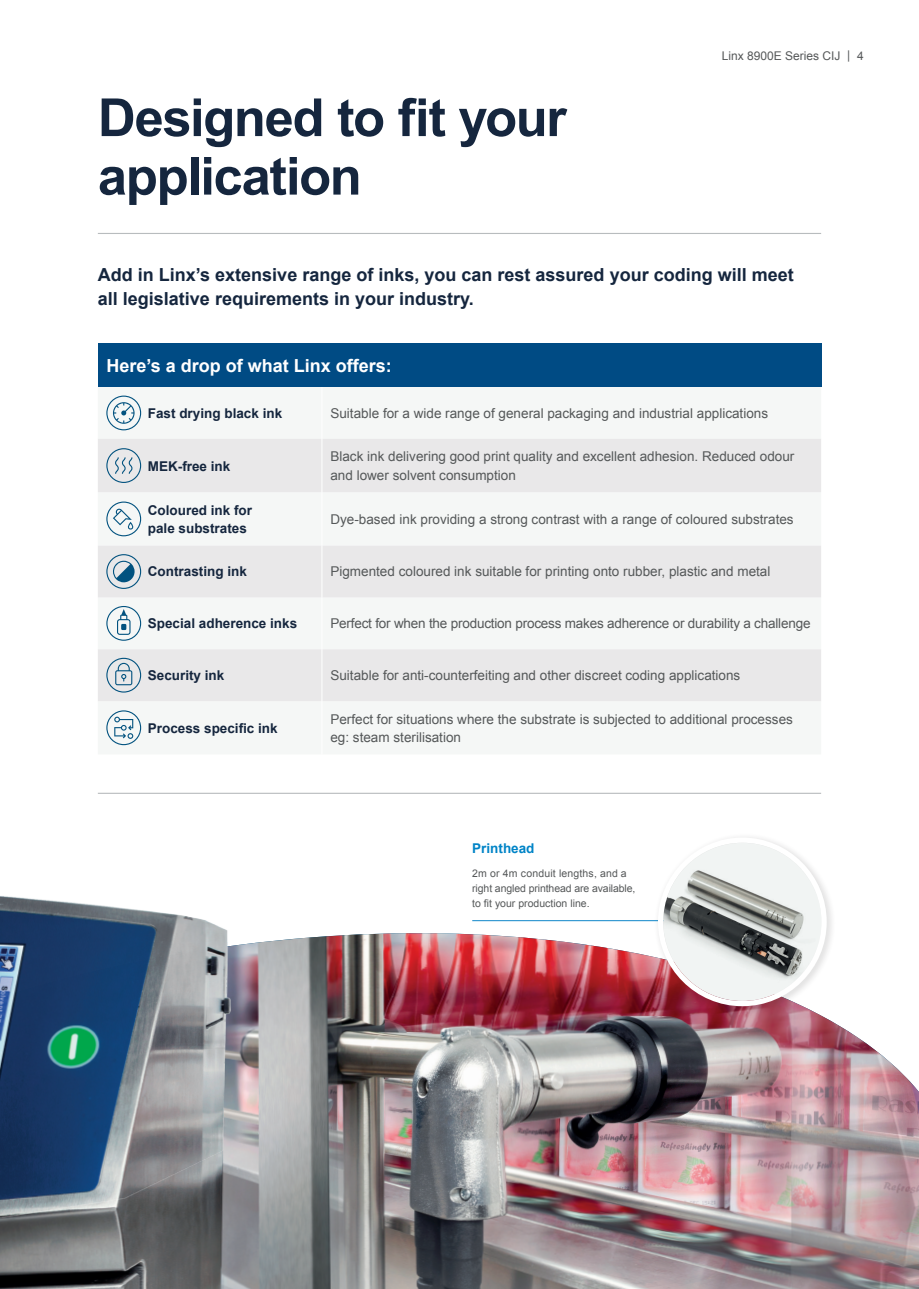
<style>
.page{position:relative;width:919px;height:1289px;background:#fff}
.page>*{position:absolute;margin:0;border:0;box-sizing:border-box;transform-origin:0 0}
.Title_-_Dark_blue{font:700 52.5px/58.5px "Arial";letter-spacing:-.025em;color:#15263e}
.Subhead_Label{font:700 18px/24px "Arial";color:#15263e}
.Subhead_Label-2{font:700 18px "Arial";color:#fff}
.Body_copy_-_regular{font:13.5px/18px "Arial";color:#555859}
.Body_copy_-_bold_dar{font:700 13.5px/18px "Arial";color:#15263e}
.t1{font:700 13.5px "Arial";color:#0084c7}
.t2{font:12px "Arial";color:#555859}
.Small_text_-_Regular{font:10.5px/15px "Arial";color:#555859}
</style>
<div class="page">
<hr style="left:98px;top:233px;width:723px;height:1px;background:#b8bcbe">
<hr style="left:98px;top:792px;width:723px;height:1px;background:#b8bcbe">
<div style="left:98px;top:410px;width:723px;height:336px;background:#f5f7f6"></div>
<svg style="left:98px;top:439px;width:723px;height:262px;fill:#e9e8e9"></svg>
<hr style="left:321px;top:387px;width:1px;height:52px;background:#fff">
<hr style="left:321px;top:439px;width:1px;height:53px;background:#fff">
<hr style="left:321px;top:492px;width:1px;height:53px;background:#fff">
<hr style="left:321px;top:545px;width:1px;height:52px;background:#fff">
<hr style="left:321px;top:597px;width:1px;height:52px;background:#fff">
<hr style="left:321px;top:649px;width:1px;height:52px;background:#fff">
<hr style="left:321px;top:701px;width:1px;height:53px;background:#fff">
<svg style="left:106px;top:395px;width:35px;height:35px"></svg>
<svg style="left:106px;top:448px;width:35px;height:35px"></svg>
<svg style="left:106px;top:501px;width:35px;height:35px"></svg>
<svg style="left:106px;top:554px;width:35px;height:35px"></svg>
<svg style="left:106px;top:606px;width:35px;height:34px"></svg>
<svg style="left:106px;top:657px;width:35px;height:35px"></svg>
<svg style="left:106px;top:710px;width:35px;height:35px"></svg>
<div style="left:98px;top:343px;width:723px;height:44px;background:#004b84"></div>
<img style="left:273px;top:933px;width:645px;height:355px">
<svg style="left:471px;top:920px;width:182px;height:30px"></svg>
<div style="left:653px;top:832px;width:182px;height:183px;background:#231f20;opacity:.2"></div>
<div style="left:658px;top:837px;width:168px;height:169px;border:5px solid #fff;border-radius:50%"></div>
<img style="left:663px;top:842px;width:152px;height:154px">
<img style="left:0;top:896px;width:273px;height:392px">
<p class="Title_-_Dark_blue" style="left:98px;top:90px;width:470px">Designed to fit your application</p>
<p class="t2" style="left:721px;top:48px;width:143px">Linx 8900E Series CIJ | 4</p>
<p class="Subhead_Label" style="left:98px;top:263px;width:697px">Add in Linx’s extensive range of inks, you can rest assured your coding will meet all legislative requirements in your industry.</p>
<p class="Subhead_Label-2" style="left:106px;top:353px;width:287px">Here’s a drop of what Linx offers:</p>
<p class="Body_copy_-_bold_dar" style="left:148px;top:404px;width:136px">Fast drying black ink</p>
<p class="Body_copy_-_regular" style="left:330px;top:404px;width:439px">Suitable for a wide range of general packaging and industrial applications</p>
<p class="Body_copy_-_bold_dar" style="left:148px;top:457px;width:84px">MEK-free ink</p>
<p class="Body_copy_-_regular" style="left:330px;top:448px;width:465px">Black ink delivering good print quality and excellent adhesion. Reduced odour and lower solvent consumption</p>
<p class="Body_copy_-_bold_dar" style="left:148px;top:501px;width:106px">Coloured ink for pale substrates</p>
<p class="Body_copy_-_regular" style="left:330px;top:510px;width:464px">Dye-based ink providing a strong contrast with a range of coloured substrates</p>
<p class="Body_copy_-_bold_dar" style="left:148px;top:563px;width:101px">Contrasting ink</p>
<p class="Body_copy_-_regular" style="left:330px;top:563px;width:441px">Pigmented coloured ink suitable for printing onto rubber, plastic and metal</p>
<p class="Body_copy_-_bold_dar" style="left:148px;top:615px;width:151px">Special adherence inks</p>
<p class="Body_copy_-_regular" style="left:330px;top:614px;width:481px">Perfect for when the production process makes adherence or durability a challenge</p>
<p class="Body_copy_-_bold_dar" style="left:148px;top:666px;width:78px">Security ink</p>
<p class="Body_copy_-_regular" style="left:330px;top:666px;width:411px">Suitable for anti-counterfeiting and other discreet coding applications</p>
<p class="Body_copy_-_bold_dar" style="left:148px;top:719px;width:131px">Process specific ink</p>
<p class="Body_copy_-_regular" style="left:330px;top:710px;width:464px">Perfect for situations where the substrate is subjected to additional processes eg: steam sterilisation</p>
<p class="t1" style="left:472px;top:839px;width:64px">Printhead</p>
<p class="Small_text_-_Regular" style="left:472px;top:865px;width:165px">2m or 4m conduit lengths, and a right angled printhead are available, to fit your production line.</p>
</div>
